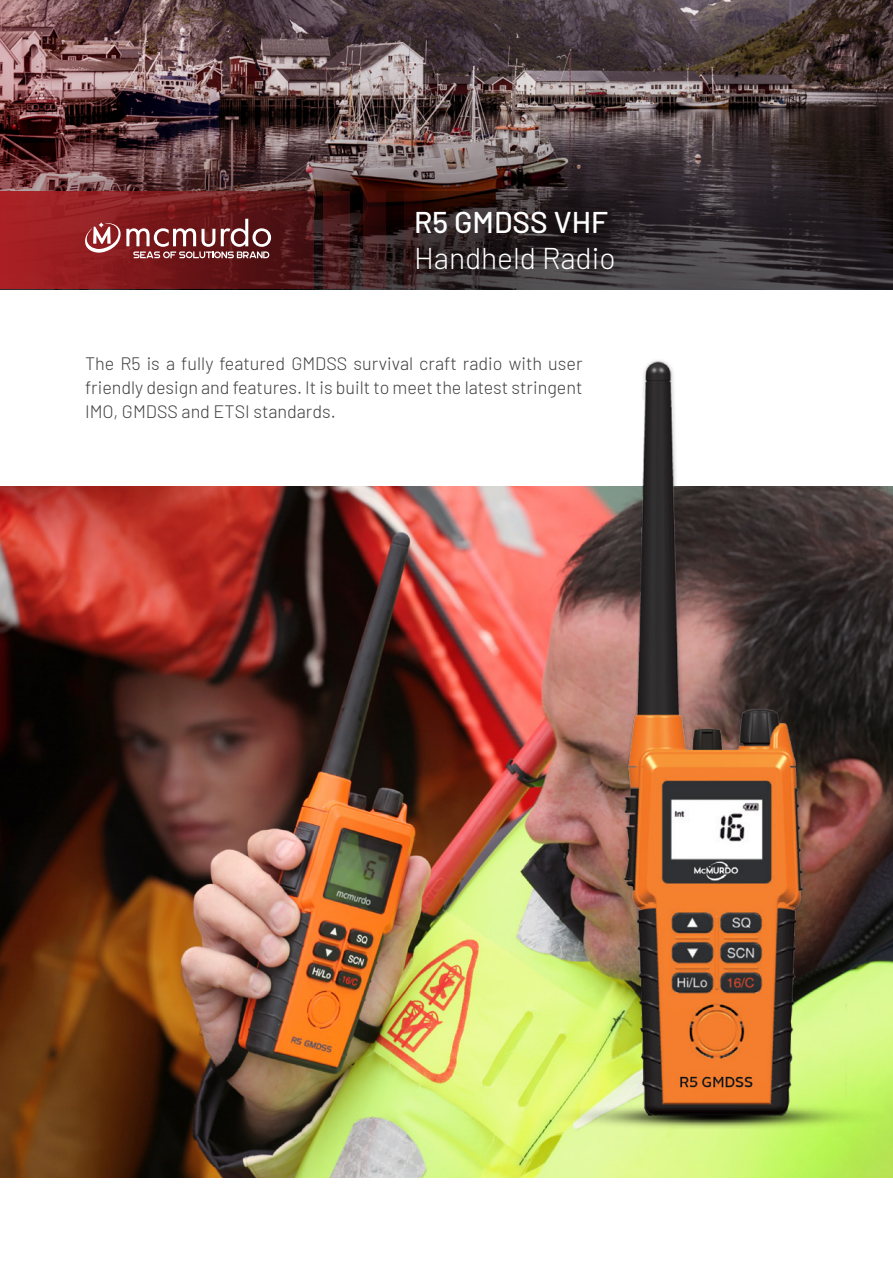
<style>
.page{position:relative;width:893px;height:1263px;background:#fff}
.page>*{position:absolute;margin:0;border:0;box-sizing:border-box;transform-origin:0 0}
.t1{font:300 30px "Barlow";color:#fff}
.t2{font:500 30px "Barlow";color:#fff}
.t3{font:300 18px/24px "Barlow";color:#414042;text-align:justify}
</style>
<div class="page">
<img style="left:0;top:487px;width:473px;height:691px">
<svg style="left:0;top:0;width:893px;height:48px;background:#564245"></svg>
<img style="left:0;top:48px;width:893px;height:143px">
<svg style="left:314px;top:191px;width:579px;height:98px;background:#30292c"></svg>
<svg style="left:825px;top:34px;width:34px;height:51px;background:#402f2d"></svg>
<svg style="left:444px;top:191px;width:9px;height:98px"></svg>
<svg style="left:404px;top:191px;width:18px;height:98px;background:#321818"></svg>
<svg style="left:323px;top:191px;width:27px;height:98px;background:#461a1c"></svg>
<svg style="left:363px;top:191px;width:23px;height:98px;background:#3c1819"></svg>
<svg style="left:0;top:191px;width:314px;height:98px;background:#7d1b1e"></svg>
<svg style="left:85px;top:219px;width:186px;height:39px"></svg>
<img style="left:473px;top:360px;width:420px;height:818px">
<h1 class="t2" style="left:414px;top:200px;width:196px">R5 GMDSS VHF</h1>
<h1 class="t1" style="left:414px;top:236px;width:203px">Handheld Radio</h1>
<p class="t3" style="left:85px;top:350px;width:499px">The R5 is a fully featured GMDSS survival craft radio with user friendly design and features. It is built to meet the latest stringent IMO, GMDSS and ETSI standards.</p>
</div>
